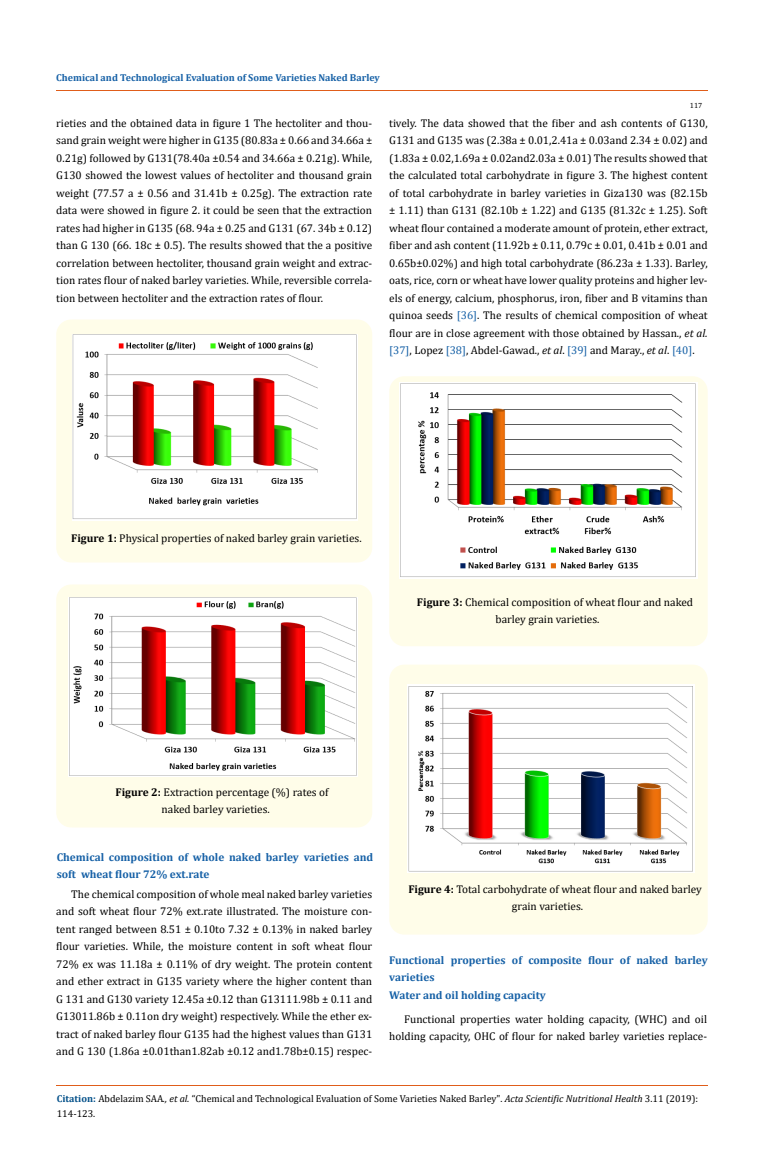
<style>
.page{position:relative;width:764px;height:1170px;background:#fff}
.page>*{position:absolute;margin:0;border:0;box-sizing:border-box;transform-origin:0 0}
.t1{font:11.25px/17.5px "Cambria";color:#000;text-align:justify}
.t2{font:700 11.25px/17.5px "Cambria";color:#1560a6}
.t3{font:10px/15px "Cambria";color:#000}
.t4{font:700 10px "Cambria";color:#1560a6}
.t5{font:7.5px "Cambria";color:#000}
.s1{color:#1560a6}
.s2{font-style:italic}
.s3{font-weight:700}
.s4{font-weight:700;color:#035089}
</style>
<div class="page">
<hr style="left:56px;top:91px;width:651px;height:1px;background:#e05d1a">
<div style="left:56px;top:319px;width:316px;height:243px;background:#fffde9;border-radius:15px"></div>
<img style="left:72px;top:334px;width:286px;height:186px">
<div style="left:56px;top:585px;width:316px;height:243px;background:#fffde9;border-radius:15px"></div>
<img style="left:68px;top:598px;width:290px;height:179px">
<div style="left:389px;top:376px;width:318px;height:270px;background:#fffde9;border-radius:15px"></div>
<div style="left:389px;top:665px;width:318px;height:270px;background:#fffde9;border-radius:15px"></div>
<img style="left:400px;top:383px;width:297px;height:195px">
<img style="left:407px;top:684px;width:287px;height:189px">
<hr style="left:57px;top:1086px;width:651px;height:1px;background:#e05d1a">
<p class="t4" style="left:56px;top:71px;width:325px">Chemical and Technological Evaluation of Some Varieties Naked Barley</p>
<p class="t1" style="left:56px;top:114px;width:317px">rieties and the obtained data in figure 1 The hectoliter and thou&shy;sand grain weight were higher in G135 (80.83a ± 0.66 and 34.66a ± 0.21g) followed by G131(78.40a ±0.54 and 34.66a ± 0.21g). While, G130 showed the lowest values of hectoliter and thousand grain weight (77.57 a ± 0.56 and 31.41b ± 0.25g). The extraction rate data were showed in figure 2. it could be seen that the extraction rates had higher in G135 (68. 94a ± 0.25 and G131 (67. 34b ± 0.12) than G 130 (66. 18c ± 0.5). The results showed that the a positive correlation between hectoliter, thousand grain weight and extrac&shy;tion rates flour of naked barley varieties. While, reversible correla&shy;tion between hectoliter and the extraction rates of flour.</p>
<p class="t5" style="left:690px;top:101px;width:14px">117</p>
<p class="t1" style="left:389px;top:114px;width:320px">tively. The data showed that the fiber and ash contents of G130, G131 and G135 was (2.38a ± 0.01,2.41a ± 0.03and 2.34 ± 0.02) and (1.83a ± 0.02,1.69a ± 0.02and2.03a ± 0.01) The results showed that the calculated total carbohydrate in figure 3. The highest content of total carbohydrate in barley varieties in Giza130 was (82.15b ± 1.11) than G131 (82.10b ± 1.22) and G135 (81.32c ± 1.25). Soft wheat flour contained a moderate amount of protein, ether extract, fiber and ash content (11.92b ± 0.11, 0.79c ± 0.01, 0.41b ± 0.01 and 0.65b±0.02%) and high total carbohydrate (86.23a ± 1.33). Barley, oats, rice, corn or wheat have lower quality proteins and higher lev&shy;els of energy, calcium, phosphorus, iron, fiber and B vitamins than quinoa seeds <span class="s1">[36]</span>. The results of chemical composition of wheat flour are in close agreement with those obtained by Hassan., <span class="s2">et al. </span><span class="s1">[37]</span>, Lopez <span class="s1">[38]</span>, Abdel-Gawad., <span class="s2">et al</span>. <span class="s1">[39]</span> and Maray., <span class="s2">et al</span>. <span class="s1">[40]</span>.</p>
<p class="t1" style="left:71px;top:529px;width:292px"><span class="s3">Figure 1:</span> Physical properties of naked barley grain varieties.</p>
<p class="t1" style="left:495px;top:593px;width:199px;text-indent:-79px"><span class="s3">Figure 3:</span> Chemical composition of wheat flour and naked barley grain varieties.</p>
<p class="t1" style="left:162px;top:783px;width:168px;text-indent:-46px"><span class="s3">Figure 2:</span> Extraction percentage (%) rates of naked barley varieties.</p>
<p class="t2" style="left:57px;top:848px;width:318px">Chemical composition of whole naked barley varieties and soft wheat flour 72% ext.rate</p>
<p class="t1" style="left:56px;top:885px;width:317px;text-indent:15px">The chemical composition of whole meal naked barley varieties and soft wheat flour 72% ext.rate illustrated. The moisture con&shy;tent ranged between 8.51 ± 0.10to 7.32 ± 0.13% in naked barley flour varieties. While, the moisture content in soft wheat flour 72% ex was 11.18a ± 0.11% of dry weight. The protein content and ether extract in G135 variety where the higher content than G 131 and G130 variety 12.45a ±0.12 than G13111.98b ± 0.11 and G13011.86b ± 0.11on dry weight) respectively. While the ether ex&shy;tract of naked barley flour G135 had the highest values than G131 and G 130 (1.86a ±0.01than1.82ab ±0.12 and1.78b±0.15) respec-</p>
<p class="t1" style="left:512px;top:880px;width:191px;text-indent:-104px"><span class="s3">Figure 4:</span> Total carbohydrate of wheat flour and naked barley grain varieties.</p>
<p class="t2" style="left:389px;top:951px;width:320px">Functional properties of composite flour of naked barley varieties<br>Water and oil holding capacity</p>
<p class="t1" style="left:389px;top:1010px;width:319px;text-align:right">Functional properties water holding capacity, (WHC) and oil holding capacity, OHC of flour for naked barley varieties replace-</p>
<p class="t3" style="left:57px;top:1091px;width:643px"><span class="s4">Citation:</span> Abdelazim SAA<span class="s2">., et al.</span> “Chemical and Technological Evaluation of Some Varieties Naked Barley". <span class="s2">Acta Scientific Nutritional Health</span> 3.11 (2019):<br>114-123.</p>
</div>
